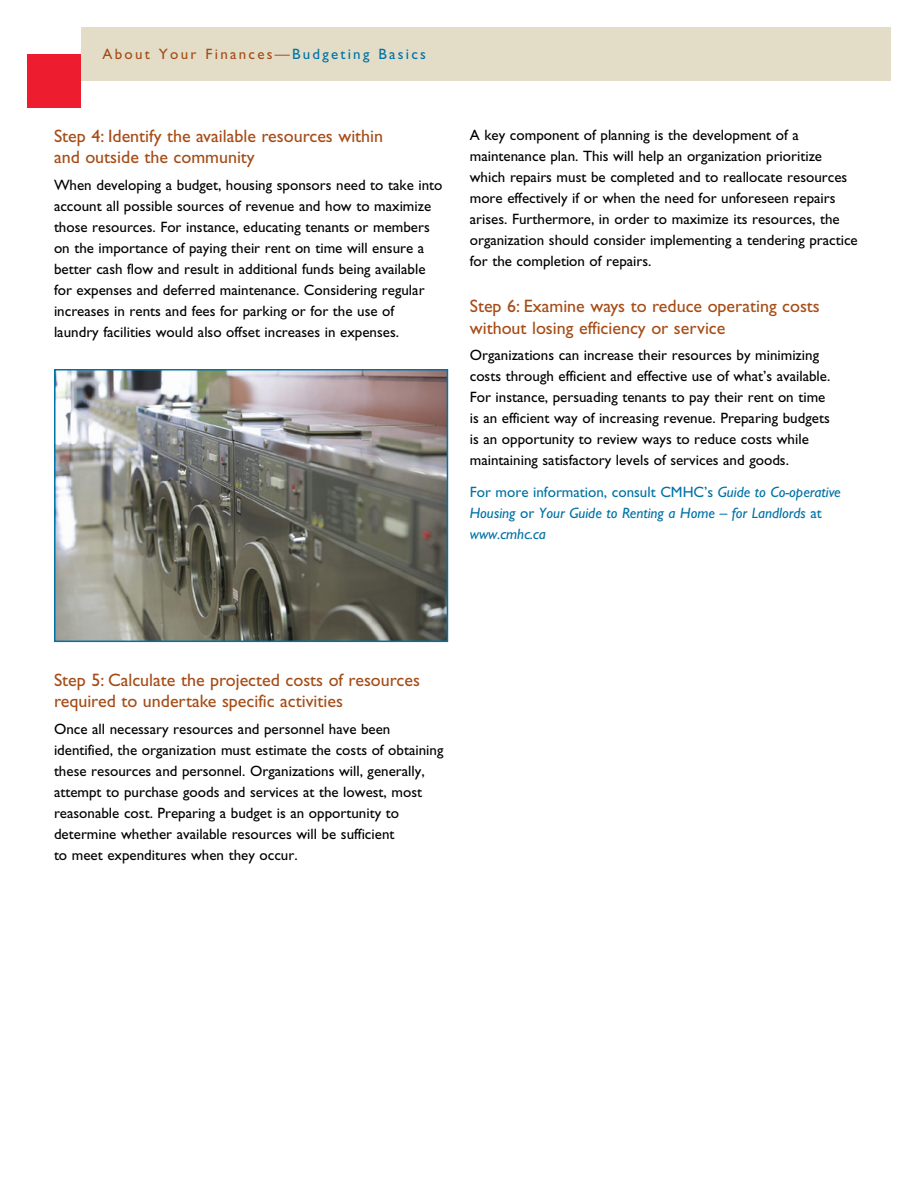
<style>
.page{position:relative;width:918px;height:1188px;background:#fff}
.page>*{position:absolute;margin:0;border:0;box-sizing:border-box;transform-origin:0 0}
.Subhead_-_H3{font:18px/21.6px "Gill Sans Std";color:#a54c16}
.Body_Text{font:15px/21px "Gill Sans Std";color:#000}
.Contact_info_text{font:italic 15px/21px "Gill Sans Std";color:#0072a6}
.t1{font:15px "Gill Sans Std";letter-spacing:.15em;color:#a54c16}
.s1{color:#0072a6}
.s2{font-style:normal}
</style>
<div class="page">
<div style="left:81px;top:27px;width:810px;height:54px;background:#e3ddc8"></div>
<div style="left:27px;top:54px;width:54px;height:54px;background:#ed1c2e"></div>
<img style="left:57px;top:372px;width:388px;height:267px">
<div style="left:54px;top:369px;width:394px;height:273px;border:2px solid #0072a6"></div>
<p class="t1" style="left:103px;top:45px;width:325px">About Your Finances—<span class="s1">Budgeting Basics</span></p>
<h3 class="Subhead_-_H3" style="left:54px;top:125px;width:331px">Step 4: Identify the available resources within and outside the community</h3>
<p class="Body_Text" style="left:54px;top:174px;width:390px">When developing a budget, housing sponsors need to take into account all possible sources of revenue and how to maximize those resources. For instance, educating tenants or members on the importance of paying their rent on time will ensure a better cash flow and result in additional funds being available for expenses and deferred maintenance. Considering regular increases in rents and fees for parking or for the use of laundry facilities would also offset increases in expenses.</p>
<p class="Body_Text" style="left:470px;top:124px;width:390px">A key component of planning is the development of a maintenance plan. This will help an organization prioritize which repairs must be completed and to reallocate resources more effectively if or when the need for unforeseen repairs arises. Furthermore, in order to maximize its resources, the organization should consider implementing a tendering practice for the completion of repairs.</p>
<h3 class="Subhead_-_H3" style="left:470px;top:296px;width:352px">Step 6: Examine ways to reduce operating costs without losing efficiency or service</h3>
<p class="Body_Text" style="left:470px;top:345px;width:362px">Organizations can increase their resources by minimizing costs through efficient and effective use of what’s available.<br>For instance, persuading tenants to pay their rent on time is an efficient way of increasing revenue. Preparing budgets is an opportunity to review ways to reduce costs while maintaining satisfactory levels of services and goods.</p>
<p class="Contact_info_text" style="left:470px;top:482px;width:373px"><span class="s2">For more information, consult CMHC’s</span> Guide to Co-operative<br>Housing <span class="s2">or</span> Your Guide to Renting a Home – for Landlords <span class="s2">at </span>www.cmhc.ca</p>
<h3 class="Subhead_-_H3" style="left:54px;top:669px;width:368px">Step 5: Calculate the projected costs of resources required to undertake specific activities</h3>
<p class="Body_Text" style="left:54px;top:718px;width:391px">Once all necessary resources and personnel have been identified, the organization must estimate the costs of obtaining these resources and personnel. Organizations will, generally, attempt to purchase goods and services at the lowest, most reasonable cost. Preparing a budget is an opportunity to determine whether available resources will be sufficient<br>to meet expenditures when they occur.</p>
</div>
